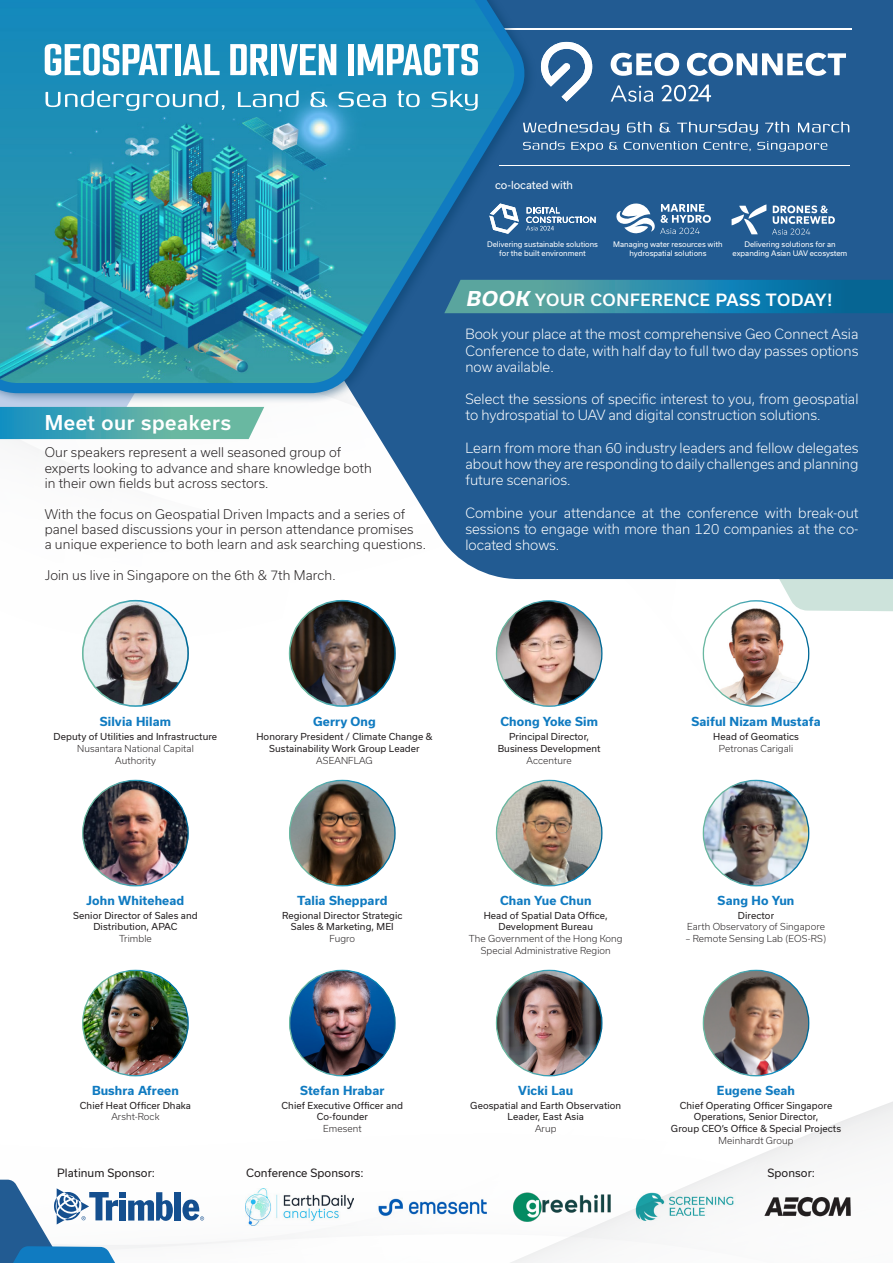
<style>
.page{position:relative;width:893px;height:1263px;background:#fff}
.page>*{position:absolute;margin:0;border:0;box-sizing:border-box;transform-origin:0 0}
.t1{font:500 19.5px "Usual";letter-spacing:.03em;color:#fff}
.t2{font:500 16.2px "Usual";letter-spacing:.04em;color:#fff}
.t3{font:300 13.5px/16.2px "Usual";color:#fff;text-align:justify}
.t4{font:300 12.75px/15.3px "Usual";letter-spacing:.01em;color:#231f20}
.t5{font:700 11.85px "Usual";letter-spacing:.01em;color:#107bc1}
.t6{font:10.95px "Usual";letter-spacing:.005em;color:#231f20}
.t7{font:10.65px "Usual";color:#fff}
.t8{font:9.15px/11.9px "Usual";letter-spacing:.01em;color:#231f20;text-align:center}
.t9{font:300 9.15px/11.9px "Usual";letter-spacing:.01em;color:#231f20;text-align:center}
.t10{font:7.35px/8.9px "Usual";color:#fff;text-align:center}
.s1{font-weight:700;font-style:italic;font-size:19.5px}
</style>
<div class="page">
<svg style="left:0;top:1016px;width:893px;height:247px"></svg>
<svg style="left:728px;top:579px;width:165px;height:33px"></svg>
<div style="left:358px;top:88px;width:535px;height:491px;background:#225b92"></div>
<div style="left:538px;top:0;width:355px;height:88px;background:#225b92"></div>
<svg style="left:614px;top:203px;width:97px;height:31px"></svg>
<svg style="left:732px;top:204px;width:34px;height:30px"></svg>
<svg style="left:772px;top:205px;width:63px;height:30px;background:#5e87af"></svg>
<svg style="left:538px;top:207px;width:58px;height:24px"></svg>
<svg style="left:611px;top:53px;width:68px;height:23px"></svg>
<svg style="left:687px;top:53px;width:159px;height:23px"></svg>
<svg style="left:611px;top:85px;width:42px;height:17px"></svg>
<svg style="left:541px;top:42px;width:51px;height:60px"></svg>
<svg style="left:661px;top:84px;width:50px;height:18px"></svg>
<svg style="left:538px;top:122px;width:81px;height:13px"></svg>
<svg style="left:627px;top:122px;width:25px;height:10px"></svg>
<svg style="left:659px;top:123px;width:11px;height:10px"></svg>
<svg style="left:677px;top:122px;width:81px;height:13px"></svg>
<svg style="left:765px;top:122px;width:24px;height:10px"></svg>
<svg style="left:798px;top:122px;width:51px;height:11px"></svg>
<svg style="left:538px;top:141px;width:27px;height:9px"></svg>
<svg style="left:571px;top:142px;width:32px;height:9px"></svg>
<svg style="left:609px;top:142px;width:9px;height:8px"></svg>
<svg style="left:624px;top:141px;width:73px;height:9px"></svg>
<svg style="left:703px;top:141px;width:48px;height:10px"></svg>
<svg style="left:757px;top:141px;width:70px;height:11px"></svg>
<hr style="left:499px;top:28px;width:352px;height:1px;background:#fff">
<hr style="left:499px;top:166px;width:350px;height:1px;background:#fff">
<svg style="left:0;top:0;width:535px;height:398px;background:#2586ad"></svg>
<svg style="left:45px;top:44px;width:127px;height:31px"></svg>
<div style="left:175px;top:44px;width:5px;height:31px;background:#fff"></div>
<svg style="left:183px;top:44px;width:37px;height:31px"></svg>
<svg style="left:230px;top:44px;width:39px;height:32px"></svg>
<div style="left:271px;top:44px;width:6px;height:31px;background:#fff"></div>
<svg style="left:279px;top:44px;width:57px;height:31px"></svg>
<div style="left:348px;top:44px;width:6px;height:31px;background:#fff"></div>
<svg style="left:358px;top:44px;width:120px;height:31px"></svg>
<svg style="left:46px;top:90px;width:179px;height:21px;background:#4ca5c6"></svg>
<svg style="left:238px;top:90px;width:61px;height:17px"></svg>
<svg style="left:310px;top:92px;width:17px;height:15px"></svg>
<svg style="left:339px;top:92px;width:47px;height:15px"></svg>
<svg style="left:397px;top:90px;width:23px;height:17px"></svg>
<svg style="left:432px;top:90px;width:46px;height:21px"></svg>
<svg style="left:444px;top:280px;width:449px;height:33px;background:#2b88a4"></svg>
<img style="left:83px;top:601px;width:105px;height:105px;border-radius:53px">
<div style="left:82px;top:600px;width:107px;height:107px;border:2px solid #fff;border-radius:50%"></div>
<img style="left:290px;top:601px;width:105px;height:105px;border-radius:53px">
<div style="left:289px;top:600px;width:107px;height:107px;border:2px solid #fff;border-radius:50%"></div>
<img style="left:496px;top:601px;width:106px;height:105px;border-radius:53px">
<img style="left:703px;top:601px;width:106px;height:105px;border-radius:53px">
<img style="left:83px;top:780px;width:105px;height:106px;border-radius:53px">
<img style="left:83px;top:970px;width:105px;height:106px;border-radius:53px">
<img style="left:290px;top:780px;width:105px;height:106px;border-radius:53px">
<img style="left:290px;top:970px;width:105px;height:106px;border-radius:53px">
<img style="left:496px;top:780px;width:106px;height:106px;border-radius:53px">
<img style="left:496px;top:970px;width:106px;height:106px;border-radius:53px">
<img style="left:703px;top:780px;width:106px;height:106px;border-radius:53px">
<img style="left:703px;top:970px;width:106px;height:106px">
<div style="left:175px;top:1192px;width:6px;height:28px;background:#144f8f"></div>
<svg style="left:182px;top:1199px;width:22px;height:21px"></svg>
<svg style="left:0;top:1180px;width:173px;height:83px"></svg>
<img style="left:0;top:231px;width:264px;height:208px">
<img style="left:376px;top:1187px;width:114px;height:40px">
<img style="left:633px;top:1191px;width:108px;height:29px">
<img style="left:245px;top:1188px;width:108px;height:38px">
<img style="left:756px;top:1188px;width:103px;height:37px">
<img style="left:512px;top:1193px;width:100px;height:29px">
<p class="t7" style="left:495px;top:179px;width:79px">co-located with</p>
<p class="t10" style="left:487px;top:240px;width:113px">Delivering sustainable solutions for the built environment</p>
<p class="t10" style="left:733px;top:240px;width:116px">Delivering solutions for an expanding Asian UAV ecosystem</p>
<p class="t10" style="left:613px;top:240px;width:111px">Managing water resources with hydrospatial solutions</p>
<p class="t1" style="left:45px;top:411px;width:188px">Meet our speakers</p>
<p class="t4" style="left:45px;top:445px;width:329px">Our speakers represent a well seasoned group of experts looking to advance and share knowledge both in their own fields but across sectors.</p>
<p class="t4" style="left:45px;top:506px;width:383px">With the focus on Geospatial Driven Impacts and a series of panel based discussions your in person attendance promises<br>a unique experience to both learn and ask searching questions.</p>
<p class="t4" style="left:45px;top:567px;width:292px">Join us live in Singapore on the 6th &amp; 7th March.</p>
<p class="t2" style="left:466px;top:290px;width:368px"><span class="s1">BOOK</span>YOUR CONFERENCE PASS TODAY!</p>
<p class="t3" style="left:465px;top:326px;width:395px">Book your place at the most comprehensive Geo Connect Asia Conference to date, with half day to full two day passes options now available.</p>
<p class="t3" style="left:465px;top:391px;width:395px">Select the sessions of specific interest to you, from geospatial to hydrospatial to UAV and digital construction solutions.</p>
<p class="t3" style="left:465px;top:440px;width:395px">Learn from more than 60 industry leaders and fellow delegates about how they are responding to daily challenges and planning future scenarios.</p>
<p class="t3" style="left:465px;top:504px;width:395px">Combine your attendance at the conference with break-out sessions to engage with more than 120 companies at the co&shy;located shows.</p>
<p class="t5" style="left:100px;top:715px;width:73px">Silvia Hilam</p>
<p class="t8" style="left:54px;top:731px;width:165px">Deputy of Utilities and Infrastructure</p>
<p class="t9" style="left:77px;top:743px;width:118px">Nusantara National Capital<br>Authority</p>
<p class="t5" style="left:313px;top:715px;width:64px">Gerry Ong</p>
<p class="t8" style="left:256px;top:731px;width:178px">Honorary President / Climate Change &amp;<br>Sustainability Work Group Leader</p>
<p class="t9" style="left:316px;top:754px;width:58px">ASEANFLAG</p>
<p class="t5" style="left:500px;top:715px;width:99px">Chong Yoke Sim</p>
<p class="t8" style="left:509px;top:731px;width:82px">Principal Director,</p>
<p class="t8" style="left:498px;top:743px;width:104px">Business Development</p>
<p class="t9" style="left:527px;top:754px;width:47px">Accenture</p>
<p class="t5" style="left:691px;top:715px;width:131px">Saiful Nizam Mustafa</p>
<p class="t8" style="left:713px;top:731px;width:87px">Head of Geomatics</p>
<p class="t9" style="left:719px;top:743px;width:76px">Petronas Carigali</p>
<p class="t5" style="left:87px;top:894px;width:99px">John Whitehead</p>
<p class="t8" style="left:73px;top:909px;width:126px">Senior Director of Sales and<br>Distribution, APAC</p>
<p class="t9" style="left:119px;top:933px;width:34px">Trimble</p>
<p class="t5" style="left:92px;top:1083px;width:88px">Bushra Afreen</p>
<p class="t8" style="left:80px;top:1099px;width:113px">Chief Heat Officer Dhaka</p>
<p class="t9" style="left:111px;top:1111px;width:50px">Arsht-Rock</p>
<p class="t5" style="left:297px;top:894px;width:92px">Talia Sheppard</p>
<p class="t8" style="left:282px;top:909px;width:122px">Regional Director Strategic<br>Sales &amp; Marketing, MEI</p>
<p class="t9" style="left:329px;top:933px;width:27px">Fugro</p>
<p class="t5" style="left:300px;top:1083px;width:86px">Stefan Hrabar</p>
<p class="t8" style="left:282px;top:1099px;width:123px">Chief Executive Officer and<br>Co-founder</p>
<p class="t9" style="left:323px;top:1123px;width:40px">Emesent</p>
<p class="t5" style="left:500px;top:894px;width:93px">Chan Yue Chun</p>
<p class="t8" style="left:484px;top:909px;width:126px">Head of Spatial Data Office,<br>Development Bureau</p>
<p class="t9" style="left:469px;top:933px;width:155px">The Government of the Hong Kong<br>Special Administrative Region</p>
<p class="t5" style="left:718px;top:894px;width:78px">Sang Ho Yun</p>
<p class="t8" style="left:738px;top:909px;width:38px">Director</p>
<p class="t9" style="left:687px;top:921px;width:139px">Earth Observatory of Singapore</p>
<p class="t9" style="left:686px;top:933px;width:142px">– Remote Sensing Lab (EOS-RS)</p>
<p class="t5" style="left:518px;top:1083px;width:57px">Vicki Lau</p>
<p class="t8" style="left:470px;top:1099px;width:153px">Geospatial and Earth Observation</p>
<p class="t8" style="left:508px;top:1111px;width:78px">Leader, East Asia</p>
<p class="t9" style="left:535px;top:1123px;width:23px">Arup</p>
<p class="t5" style="left:717px;top:1083px;width:80px">Eugene Seah</p>
<p class="t8" style="left:671px;top:1099px;width:172px">Chief Operating Officer Singapore<br>Operations, Senior Director,<br>Group CEO’s Office &amp; Special Projects</p>
<p class="t9" style="left:718px;top:1135px;width:77px">Meinhardt Group</p>
<p class="t6" style="left:57px;top:1166px;width:99px">Platinum Sponsor:</p>
<p class="t6" style="left:246px;top:1166px;width:119px">Conference Sponsors:</p>
<p class="t6" style="left:767px;top:1166px;width:49px">Sponsor:</p>
</div>
